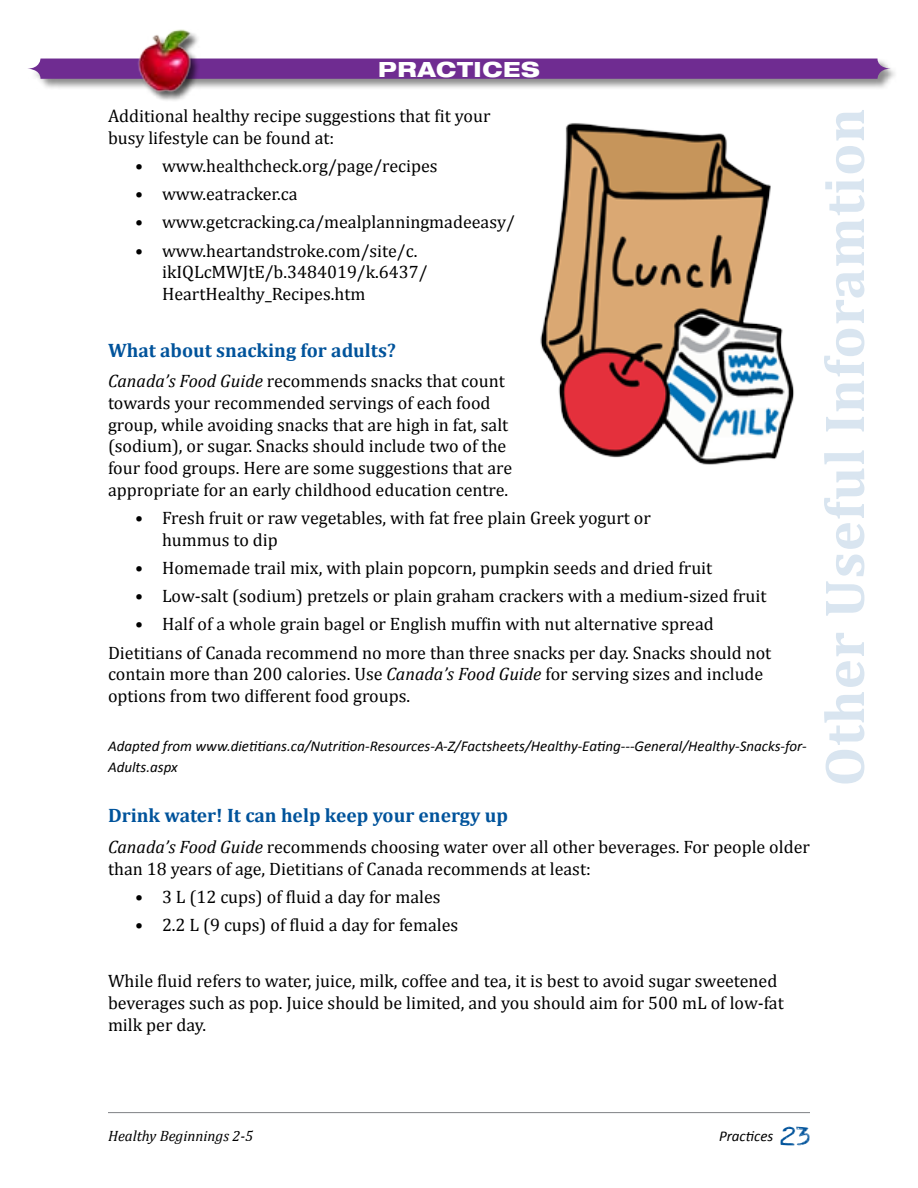
<style>
.page{position:relative;width:918px;height:1188px;background:#fff}
.page>*{position:absolute;margin:0;border:0;box-sizing:border-box;transform-origin:0 0}
.t1{font:700 57px "Cambria";letter-spacing:.015em;color:#d9e5f0}
.t2{font:800 expanded 21px "Helvetica Neue";letter-spacing:.03em;color:#fff}
.body_subhead-BLD{font:700 19.5px "Cambria";color:#00539b}
.body_spaced{font:18px/21.8px "Cambria";color:#000}
.body-indent_spaced{font:18px/21.8px "Cambria";color:#000}
.footnote{font:italic 15px/21.8px "Calibri";color:#000}
.t3{font:italic 15px "Cambria";color:#000}
.s1{font-style:italic}
.s2{font-family:"Love Ya Like A Sister";font-style:normal;font-size:19.5px;color:#00539b}
</style>
<div class="page">
<hr style="left:108px;top:1112px;width:702px;height:1px;background:#808285">
<div style="left:26px;top:58px;width:872px;height:32px;background:#000;opacity:.45"></div>
<svg style="left:27px;top:59px;width:864px;height:20px;background:#723193"></svg>
<div style="left:138px;top:29px;width:62px;height:72px;background:#000;opacity:.65"></div>
<img style="left:135px;top:29px;width:61px;height:67px">
<img style="left:540px;top:123px;width:254px;height:342px">
<p class="t2" style="left:378px;top:56px;width:163px">PRACTICES</p>
<p class="body_spaced" style="left:108px;top:105px;width:384px">Additional healthy recipe suggestions that fit your busy lifestyle can be found at:</p>
<p class="body-indent_spaced" style="left:135px;top:155px;width:304px">• www.healthcheck.org/page/recipes</p>
<p class="body-indent_spaced" style="left:135px;top:183px;width:164px">• www.eatracker.ca</p>
<p class="body-indent_spaced" style="left:135px;top:211px;width:381px">• www.getcracking.ca/mealplanningmadeeasy/</p>
<p class="body-indent_spaced" style="left:162px;top:240px;width:267px;text-indent:-27px">• www.heartandstroke.com/site/c. ikIQLcMWJtE/b.3484019/k.6437/<br>HeartHealthy_Recipes.htm</p>
<p class="body_subhead-BLD" style="left:108px;top:338px;width:289px">What about snacking for adults?</p>
<p class="body_spaced" style="left:108px;top:370px;width:406px"><span class="s1">Canada’s Food Guide</span> recommends snacks that count towards your recommended servings of each food group, while avoiding snacks that are high in fat, salt (sodium), or sugar. Snacks should include two of the four food groups. Here are some suggestions that are appropriate for an early childhood education centre.</p>
<p class="body-indent_spaced" style="left:162px;top:507px;width:490px;text-indent:-27px">• Fresh fruit or raw vegetables, with fat free plain Greek yogurt or hummus to dip</p>
<p class="body-indent_spaced" style="left:135px;top:557px;width:579px">• Homemade trail mix, with plain popcorn, pumpkin seeds and dried fruit</p>
<p class="body-indent_spaced" style="left:135px;top:585px;width:633px">• Low-salt (sodium) pretzels or plain graham crackers with a medium-sized fruit</p>
<p class="body-indent_spaced" style="left:135px;top:613px;width:580px">• Half of a whole grain bagel or English muffin with nut alternative spread</p>
<p class="body_spaced" style="left:108px;top:642px;width:665px">Dietitians of Canada recommend no more than three snacks per day. Snacks should not contain more than 200 calories. Use <span class="s1">Canada’s Food Guide</span> for serving sizes and include options from two different food groups.</p>
<p class="footnote" style="left:108px;top:734px;width:700px">Adapted from www.dietitians.ca/Nutrition-Resources-A-Z/Factsheets/Healthy-Eating---General/Healthy-Snacks-for-<br>Adults.aspx</p>
<p class="body_subhead-BLD" style="left:108px;top:804px;width:402px">Drink water! It can help keep your energy up</p>
<p class="body_spaced" style="left:108px;top:836px;width:703px"><span class="s1">Canada’s Food Guide</span> recommends choosing water over all other beverages. For people older than 18 years of age, Dietitians of Canada recommends at least:</p>
<p class="body-indent_spaced" style="left:135px;top:886px;width:307px">• 3 L (12 cups) of fluid a day for males</p>
<p class="body-indent_spaced" style="left:135px;top:914px;width:325px">• 2.2 L (9 cups) of fluid a day for females</p>
<p class="body_spaced" style="left:108px;top:970px;width:677px">While fluid refers to water, juice, milk, coffee and tea, it is best to avoid sugar sweetened beverages such as pop. Juice should be limited, and you should aim for 500 mL of low-fat milk per day.</p>
<h1 class="t1" style="left:810px;top:786px;width:680px;rotate:-90deg">Other Useful Inforamtion</h1>
<p class="t3" style="left:108px;top:1127px;width:147px">Healthy Beginnings 2-5</p>
<p class="footnote" style="left:719px;top:1124px;width:92px">Practices <span class="s2">23</span></p>
</div>
